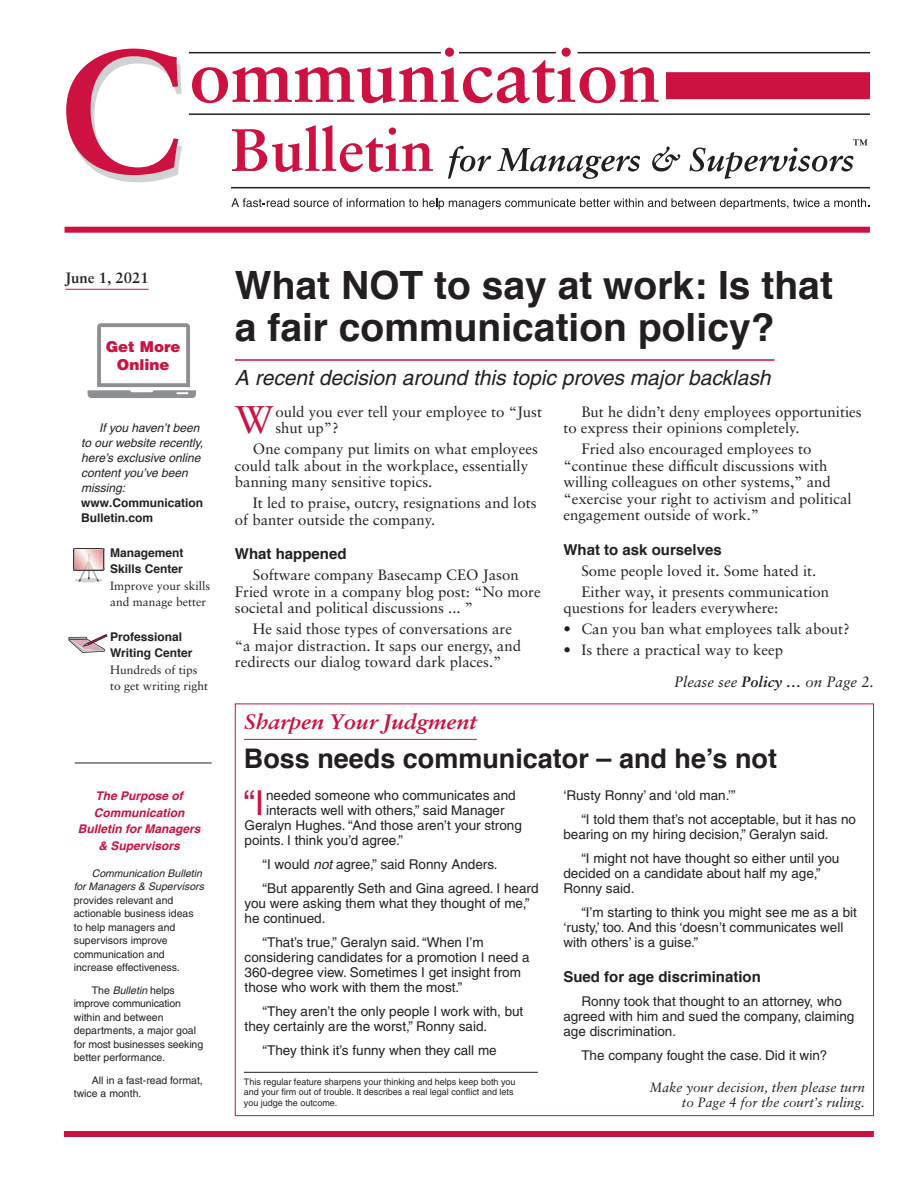
<style>
.page{position:relative;width:918px;height:1188px;background:#fff}
.page>*{position:absolute;margin:0;border:0;box-sizing:border-box;transform-origin:0 0}
.Cover_Headline_COM{font:700 39px/42px "Helvetica";color:#231f20}
._1a_Copy_Drop_Cap_w{font:38.7px "Sabon";color:#cd1141}
._2e_Sidebar_Dropcap{font:34.35px "Helvetica";color:#cd1141}
.Judge_Headline_COM{font:700 27px "Helvetica";color:#231f20}
.Cover_Kicker_COM{font:italic 21px "Helvetica";color:#231f20}
.t1{font:italic 700 21px "Sabon";letter-spacing:-.01em;color:#cd1141;scale:1.08 1}
._1___Copy_COM{font:15px/16.5px "Sabon";color:#231f20}
._1b__Copy_BulletsCOM{font:15px "Sabon";color:#231f20}
._1a_Copy_Drop_Cap_w-2{font:15px/16.5px "Sabon";color:#231f20}
._1c_Copy_Subhead_COM{font:700 15px "Helvetica";color:#231f20}
._2c__Sidebar_Subhead{font:700 15px "Helvetica";color:#231f20}
.t2{font:italic 15px "Sabon";color:#231f20}
.t3{font:900 15px/18px "Helvetica";color:#cd1141;text-align:center}
.t4{font:700 15px "Sabon";color:#231f20}
._2__Sidebar_copy_COM{font:13.5px/15px "Helvetica";color:#231f20}
._2e_Sidebar_Dropcap-2{font:13.5px "Helvetica";color:#231f20}
.t5{font:italic 13.5px/15px "Sabon";color:#231f20;text-align:right}
._2__Sidebar_copy_COM-2{font:italic 12px/15px "Helvetica";color:#231f20}
._2c__Sidebar_Subhead-2{font:700 12px/16.5px "Helvetica";color:#231f20}
.t6{font:italic 700 12px/16.5px "Helvetica";color:#cd1141;text-align:center}
._2c__Sidebar_Subhead-3{font:12px/16.5px "Sabon";color:#231f20}
._1___Copy_COM-2{font:12px/16.5px "Sabon";color:#231f20}
._2__Sidebar_copy_COM-3{font:10.5px/13.5px "Helvetica";color:#231f20}
.t7{font:9px/10.5px "Helvetica";color:#231f20}
.s1{font-style:italic}
.s2{font-weight:700}
</style>
<div class="page">
<hr style="left:235px;top:359px;width:539px;height:2px;background:#cd1141">
<div style="left:64px;top:1131px;width:810px;height:6px;background:#cd1141"></div>
<hr style="left:244px;top:1072px;width:294px;height:1px;background:#231f20">
<hr style="left:244px;top:739px;width:233px;height:1px;background:#cd1141">
<svg style="left:66px;top:49px;width:116px;height:133px"></svg>
<svg style="left:192px;top:48px;width:466px;height:55px"></svg>
<svg style="left:232px;top:125px;width:201px;height:47px"></svg>
<svg style="left:448px;top:146px;width:43px;height:33px"></svg>
<svg style="left:497px;top:148px;width:143px;height:31px"></svg>
<svg style="left:652px;top:147px;width:28px;height:25px"></svg>
<svg style="left:690px;top:139px;width:178px;height:40px"></svg>
<div style="left:65px;top:227px;width:805px;height:6px;background:#cd1141"></div>
<svg style="left:231px;top:198px;width:638px;height:12px"></svg>
<hr style="left:459px;top:52px;width:97px;height:1px;background:#231f20">
<hr style="left:578px;top:52px;width:292px;height:1px;background:#231f20">
<hr style="left:189px;top:52px;width:252px;height:1px;background:#231f20">
<hr style="left:231px;top:187px;width:639px;height:1px;background:#231f20">
<div style="left:666px;top:72px;width:204px;height:27px;background:#cd1141"></div>
<hr style="left:189px;top:113px;width:681px;height:2px;background:#231f20">
<hr style="left:75px;top:763px;width:137px;height:1px;background:#231f20">
<hr style="left:65px;top:289px;width:84px;height:1px;background:#cd1141">
<svg style="left:88px;top:323px;width:108px;height:75px"></svg>
<svg style="left:68px;top:634px;width:39px;height:19px"></svg>
<svg style="left:73px;top:548px;width:31px;height:34px"></svg>
<p class="t4" style="left:65px;top:269px;width:85px">June 1, 2021</p>
<p class="t3" style="left:106px;top:337px;width:76px">Get More<br>Online</p>
<p class="_2__Sidebar_copy_COM-2" style="left:81px;top:420px;width:124px;text-indent:18px">If you haven’t been to our website recently, here’s exclusive online content you’ve been missing:</p>
<p class="_2c__Sidebar_Subhead-2" style="left:81px;top:495px;width:124px;line-height:15px">www.Communication<br>Bulletin.com</p>
<p class="_2c__Sidebar_Subhead-2" style="left:110px;top:544px;width:75px">Management<br>Skills Center</p>
<p class="_2c__Sidebar_Subhead-3" style="left:110px;top:577px;width:102px">Improve your skills and manage better</p>
<p class="_2c__Sidebar_Subhead-2" style="left:110px;top:628px;width:84px">Professional<br>Writing Center</p>
<p class="_1___Copy_COM-2" style="left:110px;top:661px;width:100px">Hundreds of tips to get writing right</p>
<p class="t6" style="left:78px;top:788px;width:124px">The Purpose of<br>Communication<br>Bulletin for Managers &amp; Supervisors</p>
<p class="_2__Sidebar_copy_COM-3" style="left:74px;top:866px;width:132px;text-indent:18px"><span class="s1">Communication Bulletin for Managers &amp; Supervisors </span>provides relevant and actionable business ideas to help managers and supervisors improve communication and increase effectiveness.</p>
<p class="_2__Sidebar_copy_COM-3" style="left:74px;top:983px;width:131px;text-indent:18px">The <span class="s1">Bulletin</span> helps improve communication within and between departments, a major goal for most businesses seeking better performance.</p>
<p class="_2__Sidebar_copy_COM-3" style="left:74px;top:1073px;width:131px;text-indent:18px">All in a fast-read format, twice a month.</p>
<p class="Cover_Headline_COM" style="left:235px;top:265px;width:600px">What NOT to say at work: Is that a fair communication policy?</p>
<p class="Cover_Kicker_COM" style="left:235px;top:365px;width:537px">A recent decision around this topic proves major backlash</p>
<p class="_1a_Copy_Drop_Cap_w" style="left:235px;top:397px;width:40px">W</p>
<p class="_1a_Copy_Drop_Cap_w-2" style="left:275px;top:403px;width:268px">ould you ever tell your employee to “Just shut up”?</p>
<p class="_1___Copy_COM" style="left:235px;top:440px;width:305px;text-indent:18px">One company put limits on what employees could talk about in the workplace, essentially banning many sensitive topics.</p>
<p class="_1___Copy_COM" style="left:235px;top:494px;width:303px;text-indent:18px">It led to praise, outcry, resignations and lots of banter outside the company.</p>
<p class="_1c_Copy_Subhead_COM" style="left:235px;top:542px;width:113px">What happened</p>
<p class="_1___Copy_COM" style="left:235px;top:566px;width:307px;text-indent:18px">Software company Basecamp CEO Jason<br>Fried wrote in a company blog post: “No more societal and political discussions ... ”</p>
<p class="_1___Copy_COM" style="left:235px;top:620px;width:288px;text-indent:18px">He said those types of conversations are “a major distraction. It saps our energy, and redirects our dialog toward dark places.”</p>
<p class="_1___Copy_COM" style="left:563px;top:403px;width:300px;text-indent:18px">But he didn’t deny employees opportunities to express their opinions completely.</p>
<p class="_1___Copy_COM" style="left:563px;top:440px;width:290px;text-indent:18px">Fried also encouraged employees to “continue these difficult discussions with willing colleagues on other systems,” and “exercise your right to activism and political engagement outside of work.”</p>
<p class="_1c_Copy_Subhead_COM" style="left:563px;top:537px;width:160px">What to ask ourselves</p>
<p class="_1___Copy_COM" style="left:581px;top:562px;width:237px">Some people loved it. Some hated it.</p>
<p class="_1___Copy_COM" style="left:563px;top:583px;width:267px;text-indent:18px">Either way, it presents communication questions for leaders everywhere:</p>
<p class="_1b__Copy_BulletsCOM" style="left:563px;top:620px;width:288px">• Can you ban what employees talk about?</p>
<p class="_1b__Copy_BulletsCOM" style="left:563px;top:641px;width:221px">• Is there a practical way to keep</p>
<p class="t2" style="left:674px;top:673px;width:201px">Please see <span class="s2">Policy …</span> on Page 2.</p>
<p class="t1" style="left:244px;top:708px;width:217px">Sharpen Your Judgment</p>
<p class="Judge_Headline_COM" style="left:244px;top:736px;width:535px">Boss needs communicator – and he’s not</p>
<p class="_2e_Sidebar_Dropcap" style="left:243px;top:783px;width:23px">“I</p>
<p class="_2e_Sidebar_Dropcap-2" style="left:266px;top:788px;width:251px">needed someone who communicates and</p>
<p class="_2e_Sidebar_Dropcap-2" style="left:266px;top:803px;width:240px">interacts well with others,” said Manager</p>
<p class="_2e_Sidebar_Dropcap-2" style="left:245px;top:818px;width:279px">Geralyn Hughes. “And those aren’t your strong</p>
<p class="_2e_Sidebar_Dropcap-2" style="left:245px;top:833px;width:160px">points. I think you’d agree.”</p>
<p class="_2__Sidebar_copy_COM" style="left:263px;top:857px;width:237px">“I would <span class="s1">not</span> agree,” said Ronny Anders.</p>
<p class="_2__Sidebar_copy_COM" style="left:245px;top:881px;width:295px;text-indent:18px">“But apparently Seth and Gina agreed. I heard you were asking them what they thought of me,” he continued.</p>
<p class="_2__Sidebar_copy_COM" style="left:245px;top:935px;width:286px;text-indent:18px">“That’s true,” Geralyn said. “When I’m considering candidates for a promotion I need a 360-degree view. Sometimes I get insight from those who work with them the most.”</p>
<p class="_2__Sidebar_copy_COM" style="left:245px;top:1004px;width:280px;text-indent:18px">“They aren’t the only people I work with, but they certainly are the worst,” Ronny said.</p>
<p class="_2__Sidebar_copy_COM" style="left:263px;top:1043px;width:236px">“They think it’s funny when they call me</p>
<p class="t7" style="left:244px;top:1076px;width:273px">This regular feature sharpens your thinking and helps keep both you and your firm out of trouble. It describes a real legal conflict and lets you judge the outcome.</p>
<p class="_2__Sidebar_copy_COM" style="left:563px;top:788px;width:174px">‘Rusty Ronny’ and ‘old man.’”</p>
<p class="_2__Sidebar_copy_COM" style="left:563px;top:812px;width:294px;text-indent:18px">“I told them that’s not acceptable, but it has no bearing on my hiring decision,” Geralyn said.</p>
<p class="_2__Sidebar_copy_COM" style="left:563px;top:851px;width:278px;text-indent:18px">“I might not have thought so either until you decided on a candidate about half my age,”<br>Ronny said.</p>
<p class="_2__Sidebar_copy_COM" style="left:563px;top:905px;width:295px;text-indent:18px">“I’m starting to think you might see me as a bit ‘rusty,’ too. And this ‘doesn’t communicates well with others’ is a guise.”</p>
<p class="_2c__Sidebar_Subhead" style="left:563px;top:964px;width:199px">Sued for age discrimination</p>
<p class="_2__Sidebar_copy_COM" style="left:563px;top:993px;width:292px;text-indent:18px">Ronny took that thought to an attorney, who agreed with him and sued the company, claiming age discrimination.</p>
<p class="_2__Sidebar_copy_COM" style="left:581px;top:1047px;width:248px">The company fought the case. Did it win?</p>
<p class="t5" style="left:650px;top:1080px;width:217px">Make your decision, then please turn to Page 4 for the court’s ruling.</p>
</div>
